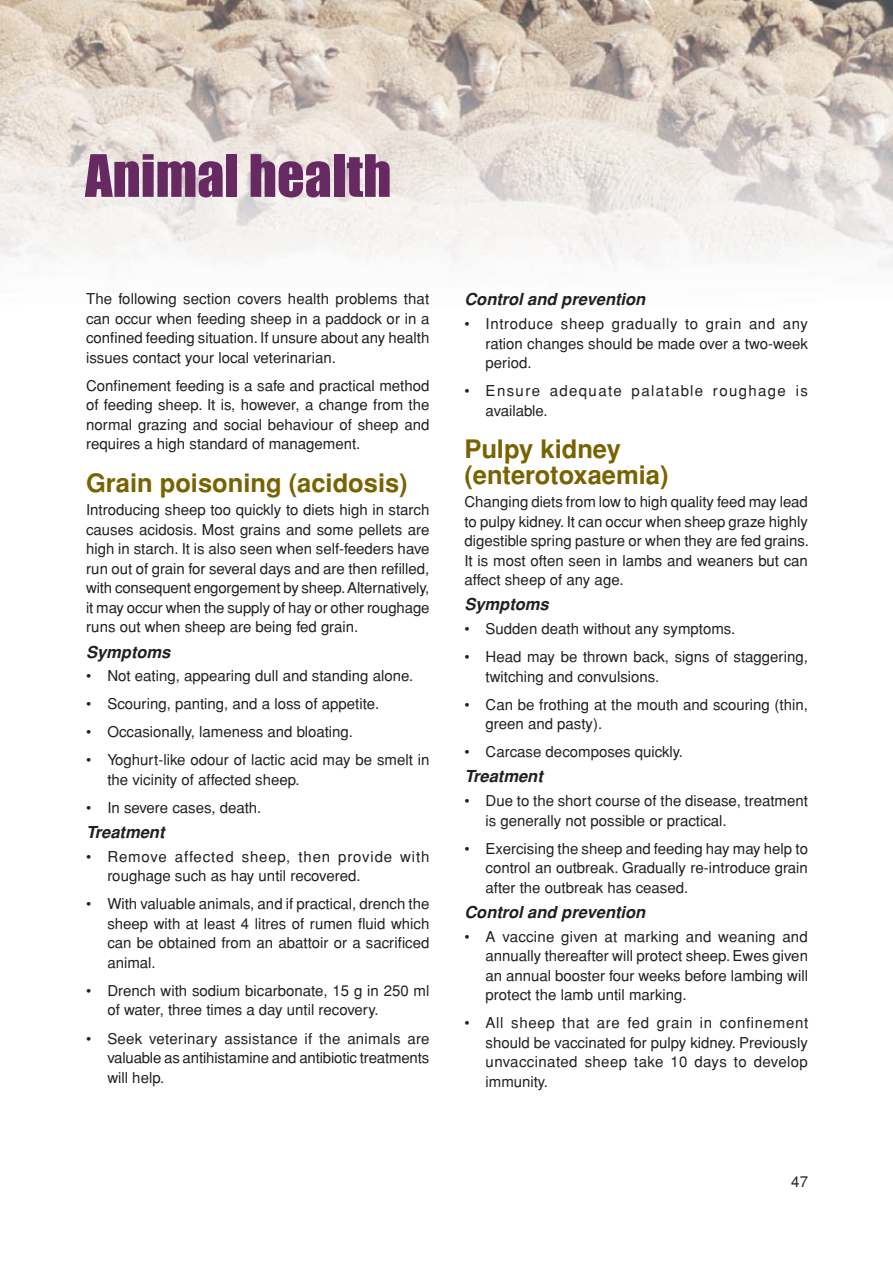
<style>
.page{position:relative;width:893px;height:1263px;background:#fff}
.page>*{position:absolute;margin:0;border:0;box-sizing:border-box;transform-origin:0 0}
.t1{font:54px "Impact";color:#662962}
.t2{font:700 25.5px/25.5px "Helvetica";color:#796200}
.t3{font:italic 700 16.5px "Helvetica";color:#231f20}
.t4{font:15px/19.5px "Helvetica";color:#231f20;text-align:justify}
.t5{font:15px/19.5px "Helvetica";letter-spacing:.03em;color:#231f20}
.t6{font:15px/19.5px "Helvetica";letter-spacing:.09em;color:#231f20}
</style>
<div class="page">
<img style="left:0;top:0;width:893px;height:267px">
<h1 class="t1" style="left:85px;top:142px;width:308px">Animal health</h1>
<p class="t4" style="left:86px;top:289px;width:345px">The following section covers health problems that can occur when feeding sheep in a paddock or in a confined feeding situation. If unsure about any health issues contact your local veterinarian.</p>
<p class="t4" style="left:86px;top:375px;width:345px">Confinement feeding is a safe and practical method of feeding sheep. It is, however, a change from the normal grazing and social behaviour of sheep and requires a high standard of management.</p>
<h2 class="t2" style="left:86px;top:470px;width:323px">Grain poisoning (acidosis)</h2>
<p class="t4" style="left:86px;top:500px;width:345px">Introducing sheep too quickly to diets high in starch causes acidosis. Most grains and some pellets are high in starch. It is also seen when self-feeders have run out of grain for several days and are then refilled, with consequent engorgement by sheep. Alternatively, it may occur when the supply of hay or other roughage runs out when sheep are being fed grain.</p>
<p class="t3" style="left:86px;top:642px;width:86px">Symptoms</p>
<p class="t4" style="left:86px;top:666px;width:329px">• Not eating, appearing dull and standing alone.</p>
<p class="t4" style="left:86px;top:694px;width:295px">• Scouring, panting, and a loss of appetite.</p>
<p class="t4" style="left:86px;top:722px;width:269px">• Occasionally, lameness and bloating.</p>
<p class="t4" style="left:107px;top:750px;width:324px;text-indent:-21px">• Yoghurt-like odour of lactic acid may be smelt in the vicinity of affected sheep.</p>
<p class="t4" style="left:86px;top:798px;width:177px">• In severe cases, death.</p>
<p class="t3" style="left:86px;top:823px;width:80px">Treatment</p>
<p class="t5" style="left:107px;top:847px;width:324px;text-indent:-21px">• Remove affected sheep, then provide with roughage such as hay until recovered.</p>
<p class="t4" style="left:107px;top:894px;width:324px;text-indent:-21px">• With valuable animals, and if practical, drench the sheep with at least 4 litres of rumen fluid which can be obtained from an abattoir or a sacrificed animal.</p>
<p class="t4" style="left:107px;top:981px;width:324px;text-indent:-21px">• Drench with sodium bicarbonate, 1 5 g in 250 ml of water, three times a day until recovery.</p>
<p class="t4" style="left:107px;top:1028px;width:324px;text-indent:-21px">• Seek veterinary assistance if the animals are valuable as antihistamine and antibiotic treatments will help.</p>
<p class="t3" style="left:464px;top:290px;width:182px">Control and prevention</p>
<p class="t4" style="left:486px;top:314px;width:324px;text-indent:-21px">• Introduce sheep gradually to grain and any ration changes should be made over a two-week period.</p>
<p class="t6" style="left:486px;top:381px;width:324px;text-indent:-21px">• Ensure adequate palatable roughage is available.</p>
<h2 class="t2" style="left:464px;top:436px;width:206px">Pulpy kidney (enterotoxaemia)</h2>
<p class="t4" style="left:464px;top:492px;width:346px">Changing diets from low to high quality feed may lead to pulpy kidney. It can occur when sheep graze highly digestible spring pasture or when they are fed grains.<br>It is most often seen in lambs and weaners but can affect sheep of any age.</p>
<p class="t3" style="left:464px;top:595px;width:86px">Symptoms</p>
<p class="t4" style="left:464px;top:619px;width:272px">• Sudden death without any symptoms.</p>
<p class="t4" style="left:486px;top:647px;width:324px;text-indent:-21px">• Head may be thrown back, signs of staggering, twitching and convulsions.</p>
<p class="t4" style="left:486px;top:695px;width:324px;text-indent:-21px">• Can be frothing at the mouth and scouring (thin, green and pasty).</p>
<p class="t4" style="left:464px;top:742px;width:220px">• Carcase decomposes quickly.</p>
<p class="t3" style="left:464px;top:767px;width:80px">Treatment</p>
<p class="t4" style="left:486px;top:791px;width:324px;text-indent:-21px">• Due to the short course of the disease, treatment is generally not possible or practical.</p>
<p class="t4" style="left:486px;top:839px;width:324px;text-indent:-21px">• Exercising the sheep and feeding hay may help to control an outbreak. Gradually re-introduce grain after the outbreak has ceased.</p>
<p class="t3" style="left:464px;top:902px;width:182px">Control and prevention</p>
<p class="t4" style="left:486px;top:926px;width:324px;text-indent:-21px">• A vaccine given at marking and weaning and annually thereafter will protect sheep. Ewes given an annual booster four weeks before lambing will protect the lamb until marking.</p>
<p class="t4" style="left:486px;top:1013px;width:324px;text-indent:-21px">• All sheep that are fed grain in confinement should be vaccinated for pulpy kidney. Previously unvaccinated sheep take 1 0 days to develop immunity.</p>
<p class="t4" style="left:791px;top:1172px;width:18px">47</p>
</div>
